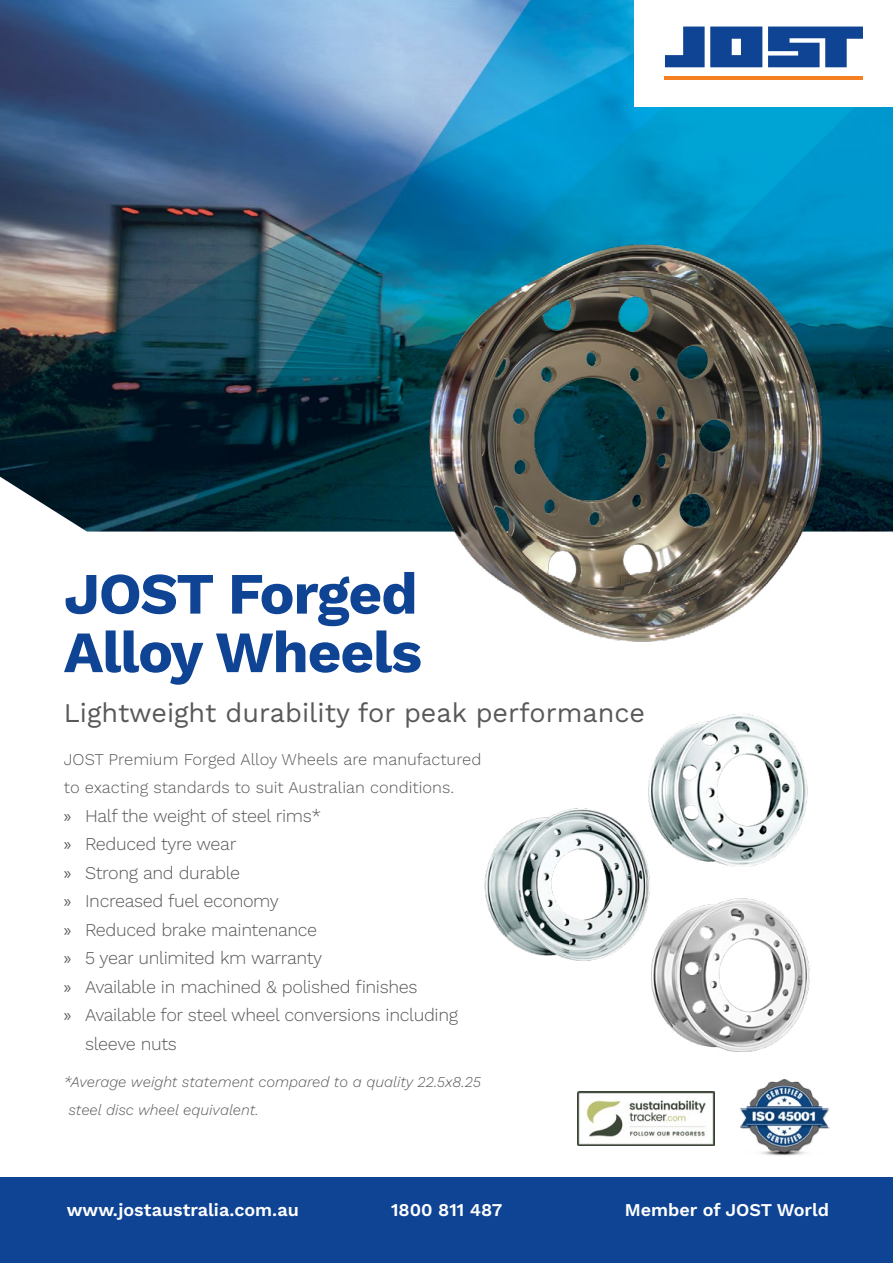
<style>
.page{position:relative;width:893px;height:1263px;background:#fff}
.page>*{position:absolute;margin:0;border:0;box-sizing:border-box;transform-origin:0 0}
.t1{font:700 58.5px/58.5px "Work Sans";letter-spacing:-.02em;color:#0f4494}
.t2{font:27px "Work Sans";color:#58595b}
.t3{font:300 18px "Work Sans";letter-spacing:-.02em;color:#58595b}
.t4{font:600 18px "Work Sans";color:#fff}
.t5{font:300 16.5px/28.5px "Work Sans";color:#58595b}
.t6{font:italic 300 15px/28.5px "Work Sans";color:#58595b}
.s1{font-family:"Myriad Pro";font-weight:400}
</style>
<div class="page">
<img style="left:0;top:0;width:893px;height:531px">
<div style="left:0;top:1178px;width:893px;height:85px;background:#0f4494"></div>
<div style="left:635px;top:0;width:258px;height:106px;background:#fff"></div>
<svg style="left:665px;top:27px;width:198px;height:40px"></svg>
<hr style="left:665px;top:76px;width:198px;height:4px;background:#f58021">
<img style="left:416px;top:235px;width:413px;height:407px">
<img style="left:648px;top:713px;width:160px;height:154px">
<img style="left:484px;top:805px;width:169px;height:156px">
<img style="left:646px;top:896px;width:164px;height:156px">
<img style="left:740px;top:1079px;width:89px;height:77px">
<img style="left:577px;top:1091px;width:138px;height:55px">
<h1 class="t1" style="left:64px;top:562px;width:360px">JOST Forged<br>Alloy Wheels</h1>
<h2 class="t2" style="left:64px;top:692px;width:583px">Lightweight durability for peak performance</h2>
<p class="t5" style="left:64px;top:744px;width:419px">JOST Premium Forged Alloy Wheels are manufactured to exacting standards to suit Australian conditions.</p>
<p class="t3" style="left:64px;top:802px;width:259px"><span class="s1">»</span> Half the weight of steel rims*</p>
<p class="t3" style="left:64px;top:830px;width:174px"><span class="s1">»</span> Reduced tyre wear</p>
<p class="t3" style="left:64px;top:859px;width:178px"><span class="s1">»</span> Strong and durable</p>
<p class="t3" style="left:64px;top:887px;width:217px"><span class="s1">»</span> Increased fuel economy</p>
<p class="t3" style="left:64px;top:916px;width:255px"><span class="s1">»</span> Reduced brake maintenance</p>
<p class="t3" style="left:64px;top:944px;width:260px"><span class="s1">»</span> 5 year unlimited km warranty</p>
<p class="t3" style="left:64px;top:973px;width:355px"><span class="s1">»</span> Available in machined &amp; polished finishes</p>
<p class="t3" style="left:64px;top:1001px;width:396px"><span class="s1">»</span> Available for steel wheel conversions including</p>
<p class="t3" style="left:85px;top:1030px;width:94px">sleeve nuts</p>
<p class="t6" style="left:68px;top:1066px;width:414px;text-indent:-5px">*Average weight statement compared to a quality 22.5x8.25 steel disc wheel equivalent.</p>
<p class="t4" style="left:67px;top:1196px;width:233px">www.jostaustralia.com.au</p>
<p class="t4" style="left:391px;top:1196px;width:113px">1800 811 487</p>
<p class="t4" style="left:625px;top:1196px;width:206px">Member of JOST World</p>
</div>
